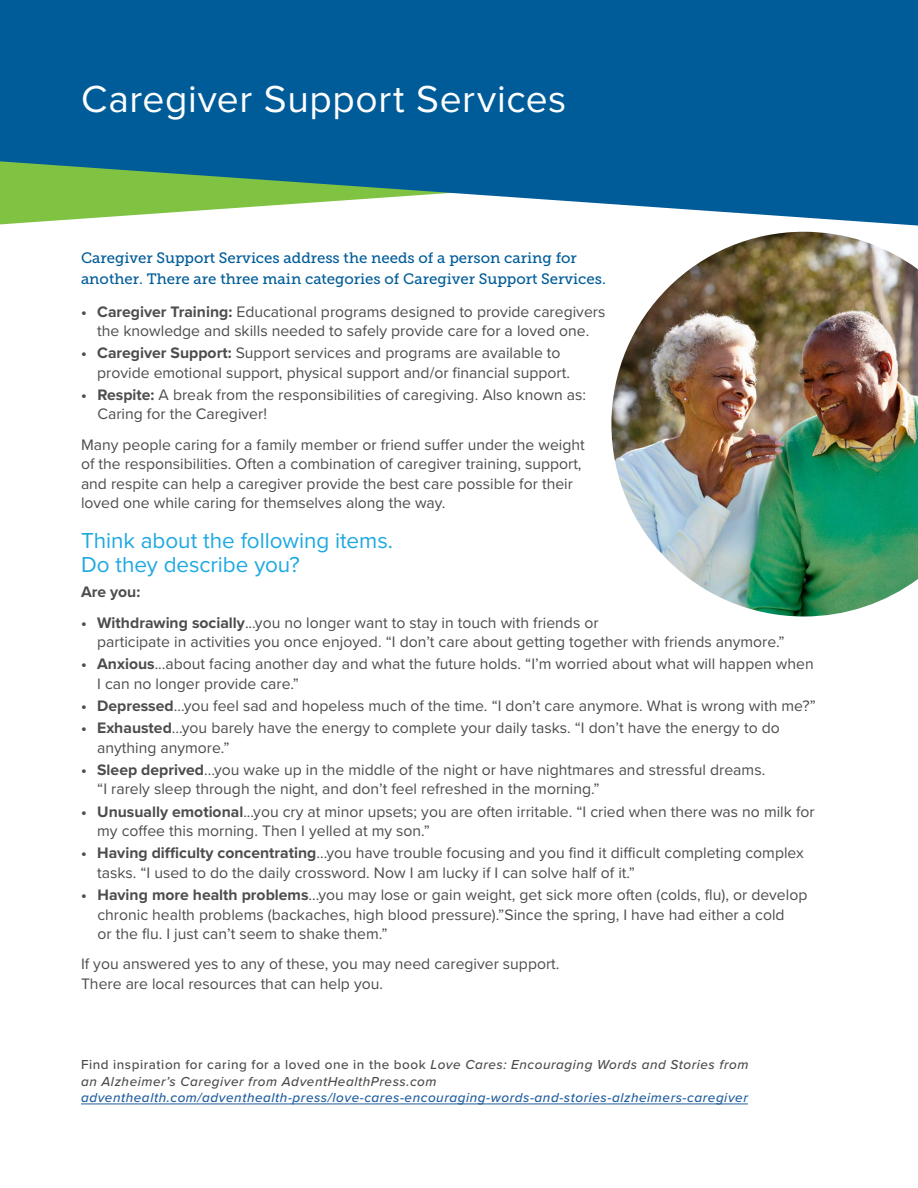
<style>
.page{position:relative;width:918px;height:1188px;background:#fff}
.page>*{position:absolute;margin:0;border:0;box-sizing:border-box;transform-origin:0 0}
.t1{font:39px "Proxima Nova";letter-spacing:.015em;color:#fff}
.t2{font:22.5px/24px "Proxima Nova";letter-spacing:-.005em;color:#1fa9e1}
.t3{font:15.75px/19.5px "Proxima Nova";color:#4d4d4f}
.t4{font:700 15.75px "Proxima Nova";color:#4d4d4f}
.t5{font:15px/20.2px "Museo Slab 500";color:#005c99}
.t6{font:italic 500 13.5px/16.2px "Proxima Nova";letter-spacing:.04em;color:#4d4d4f}
.t7{font:italic 500 13.5px "Proxima Nova";letter-spacing:.04em;color:#215e9e}
.s1{font-weight:700}
.s2{font-style:normal}
</style>
<div class="page">
<svg style="left:0;top:0;width:918px;height:226px;background:#1d709a"></svg>
<img style="left:611px;top:232px;width:307px;height:384px">
<hr style="left:81px;top:1104px;width:667px;height:1px;background:#215e9e">
<h1 class="t1" style="left:81px;top:70px;width:487px">Caregiver Support Services</h1>
<p class="t5" style="left:81px;top:248px;width:526px">Caregiver Support Services address the needs of a person caring for another. There are three main categories of Caregiver Support Services.</p>
<p class="t3" style="left:81px;top:301px;width:526px;text-align:center"><span class="s1">• Caregiver Training:</span> Educational programs designed to provide caregivers the knowledge and skills needed to safely provide care for a loved one.</p>
<p class="t3" style="left:97px;top:343px;width:474px;text-indent:-16px"><span class="s1">• Caregiver Support:</span> Support services and programs are available to provide emotional support, physical support and/or financial support.</p>
<p class="t3" style="left:98px;top:384px;width:490px;text-indent:-17px"><span class="s1">• Respite:</span> A break from the responsibilities of caregiving. Also known as:<br>Caring for the Caregiver!</p>
<p class="t3" style="left:81px;top:434px;width:505px">Many people caring for a family member or friend suffer under the weight of the responsibilities. Often a combination of caregiver training, support, and respite can help a caregiver provide the best care possible for their loved one while caring for themselves along the way.</p>
<h2 class="t2" style="left:81px;top:528px;width:314px">Think about the following items.<br>Do they describe you?</h2>
<p class="t4" style="left:81px;top:580px;width:61px">Are you:</p>
<p class="t3" style="left:97px;top:612px;width:689px;text-indent:-16px"><span class="s1">• Withdrawing socially</span>...you no longer want to stay in touch with friends or<br>participate in activities you once enjoyed. “I don’t care about getting together with friends anymore.”</p>
<p class="t3" style="left:97px;top:654px;width:718px;text-indent:-16px"><span class="s1">• Anxious</span>...about facing another day and what the future holds. “I’m worried about what will happen when<br>I can no longer provide care.”</p>
<p class="t3" style="left:81px;top:695px;width:736px"><span class="s1">• Depressed</span>...you feel sad and hopeless much of the time. “I don’t care anymore. What is wrong with me?”</p>
<p class="t3" style="left:97px;top:718px;width:684px;text-indent:-16px"><span class="s1">• Exhausted</span>...you barely have the energy to complete your daily tasks. “I don’t have the energy to do anything anymore.”</p>
<p class="t3" style="left:97px;top:759px;width:670px;text-indent:-16px"><span class="s1">• Sleep deprived</span>...you wake up in the middle of the night or have nightmares and stressful dreams. “I rarely sleep through the night, and don’t feel refreshed in the morning.”</p>
<p class="t3" style="left:97px;top:801px;width:719px;text-indent:-16px"><span class="s1">• Unusually emotional</span>...you cry at minor upsets; you are often irritable. “I cried when there was no milk for my coffee this morning. Then I yelled at my son.”</p>
<p class="t3" style="left:97px;top:843px;width:708px;text-indent:-16px"><span class="s1">• Having difficulty concentrating</span>...you have trouble focusing and you find it difficult completing complex tasks. “I used to do the daily crossword. Now I am lucky if I can solve half of it.”</p>
<p class="t3" style="left:98px;top:884px;width:711px;text-indent:-17px"><span class="s1">• Having more health problems</span>...you may lose or gain weight, get sick more often (colds, flu), or develop chronic health problems (backaches, high blood pressure).”Since the spring, I have had either a cold<br>or the flu. I just can’t seem to shake them.”</p>
<p class="t3" style="left:81px;top:954px;width:480px">If you answered yes to any of these, you may need caregiver support.<br>There are local resources that can help you.</p>
<p class="t6" style="left:81px;top:1056px;width:669px"><span class="s2">Find inspiration for caring for a loved one in the book</span> Love Cares: Encouraging Words and Stories from an Alzheimer’s Caregiver from AdventHealthPress.com</p>
<p class="t7" style="left:81px;top:1087px;width:668px">adventhealth.com/adventhealth-press/love-cares-encouraging-words-and-stories-alzheimers-caregiver</p>
</div>
